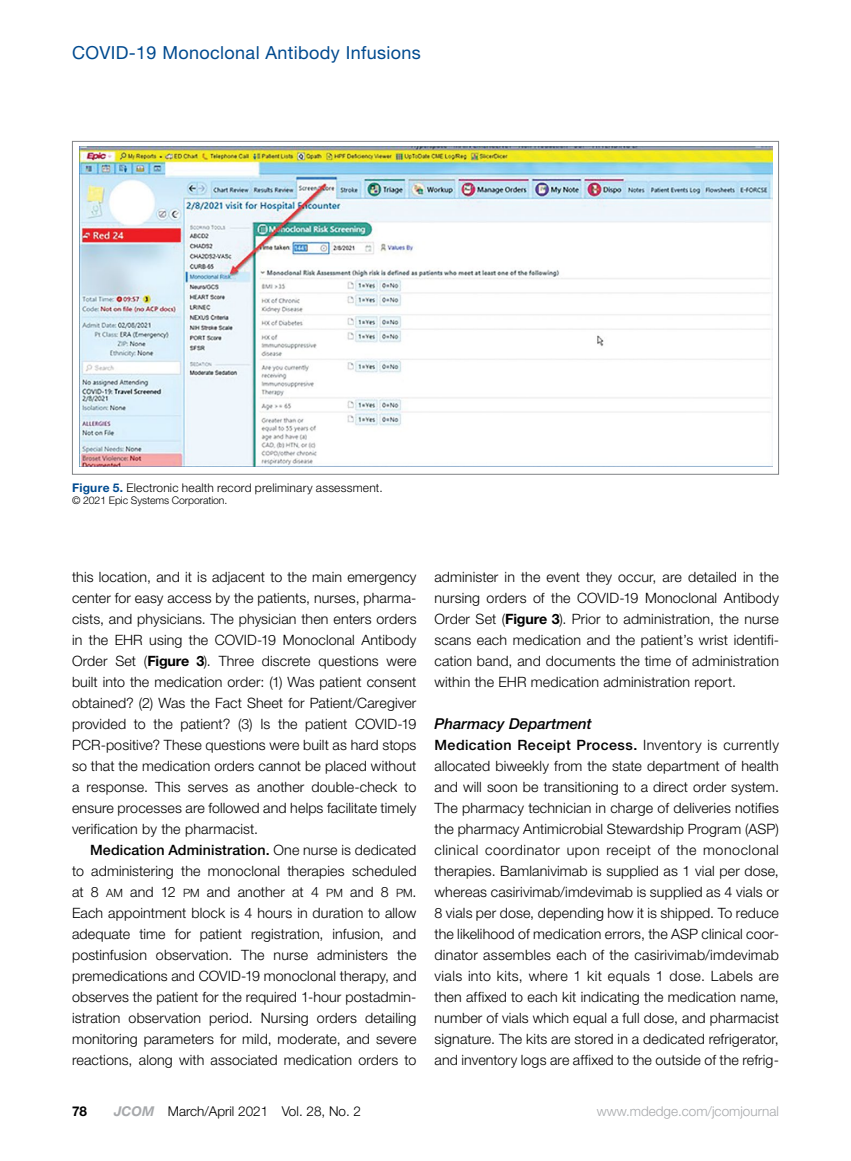
<style>
.page{position:relative;width:851px;height:1161px;background:#fff}
.page>*{position:absolute;margin:0;border:0;box-sizing:border-box;transform-origin:0 0}
.t1{font:18px "Helvetica Neue LT Std";letter-spacing:.02em;color:#004a8f}
.sub2{font:italic 500 15px "Helvetica Neue LT Std";color:#000}
.body_indent{font:300 14.25px/21px "Helvetica Neue LT Std";letter-spacing:.01em;color:#000;text-align:justify}
.body{font:300 14.25px/21px "Helvetica Neue LT Std";letter-spacing:.01em;color:#000;text-align:justify}
.t2{font:300 13.5px "Helvetica Neue LT Std";color:#000}
.t3{font:300 13.5px "Helvetica Neue LT Std";color:#a7a9ac}
.t4{font:700 13.5px "Helvetica Neue LT Std";color:#000}
.t5{font:300 12px "Helvetica Neue LT Std";letter-spacing:.015em;color:#000}
.t6{font:300 10.5px "Helvetica Neue LT Std";letter-spacing:-.01em;color:#000}
.s1{font-weight:700;color:#004a8f}
.s2{font-weight:700}
.s3{font-weight:500}
.s4{font-family:"Helvetica Neue LT Std Lt SC800";font-weight:400;font-size:11.4px}
.s5{font-weight:700;font-style:italic;color:#a7a9ac}
</style>
<div class="page">
<img style="left:80px;top:146px;width:692px;height:320px">
<p class="t1" style="left:72px;top:41px;width:350px">COVID-19 Monoclonal Antibody Infusions</p>
<p class="t5" style="left:72px;top:481px;width:312px"><span class="s1">Figure 5.</span> Electronic health record preliminary assessment.</p>
<p class="t6" style="left:72px;top:494px;width:157px">© 2021 Epic Systems Corporation.</p>
<p class="body_indent" style="left:72px;top:566px;width:346px">this location, and it is adjacent to the main emergency center for easy access by the patients, nurses, pharma&shy;cists, and physicians. The physician then enters orders in the EHR using the COVID-19 Monoclonal Antibody Order Set (<span class="s2">Figure 3</span>). Three discrete questions were built into the medication order: (1) Was patient consent obtained? (2) Was the Fact Sheet for Patient/Caregiver provided to the patient? (3) Is the patient COVID-19<br>PCR-positive? These questions were built as hard stops so that the medication orders cannot be placed without a response. This serves as another double-check to ensure processes are followed and helps facilitate timely verification by the pharmacist.</p>
<p class="body_indent" style="left:72px;top:839px;width:346px;text-indent:18px"><span class="s3">Medication Administration.</span> One nurse is dedicated to administering the monoclonal therapies scheduled at 8 <span class="s4">AM</span> and 12 <span class="s4">PM</span> and another at 4 <span class="s4">PM</span> and 8 <span class="s4">PM</span>.<br>Each appointment block is 4 hours in duration to allow adequate time for patient registration, infusion, and postinfusion observation. The nurse administers the premedications and COVID-19 monoclonal therapy, and observes the patient for the required 1-hour postadmin&shy;istration observation period. Nursing orders detailing monitoring parameters for mild, moderate, and severe reactions, along with associated medication orders to</p>
<p class="body_indent" style="left:434px;top:566px;width:346px">administer in the event they occur, are detailed in the nursing orders of the COVID-19 Monoclonal Antibody Order Set (<span class="s2">Figure 3</span>). Prior to administration, the nurse scans each medication and the patient’s wrist identifi&shy;cation band, and documents the time of administration within the EHR medication administration report.</p>
<p class="sub2" style="left:434px;top:715px;width:159px">Pharmacy Department</p>
<p class="body" style="left:434px;top:734px;width:346px"><span class="s3">Medication Receipt Process.</span> Inventory is currently allocated biweekly from the state department of health and will soon be transitioning to a direct order system.<br>The pharmacy technician in charge of deliveries notifies the pharmacy Antimicrobial Stewardship Program (ASP) clinical coordinator upon receipt of the monoclonal therapies. Bamlanivimab is supplied as 1 vial per dose, whereas casirivimab/imdevimab is supplied as 4 vials or 8 vials per dose, depending how it is shipped. To reduce the likelihood of medication errors, the ASP clinical coor&shy;dinator assembles each of the casirivimab/imdevimab vials into kits, where 1 kit equals 1 dose. Labels are then affixed to each kit indicating the medication name, number of vials which equal a full dose, and pharmacist signature. The kits are stored in a dedicated refrigerator, and inventory logs are affixed to the outside of the refrig-</p>
<p class="t4" style="left:72px;top:1103px;width:17px">78</p>
<p class="t2" style="left:114px;top:1103px;width:248px"><span class="s5">JCOM</span> March/April 2021 Vol. 28, No. 2</p>
<p class="t3" style="left:596px;top:1103px;width:184px">www.mdedge.com/jcomjournal</p>
</div>
